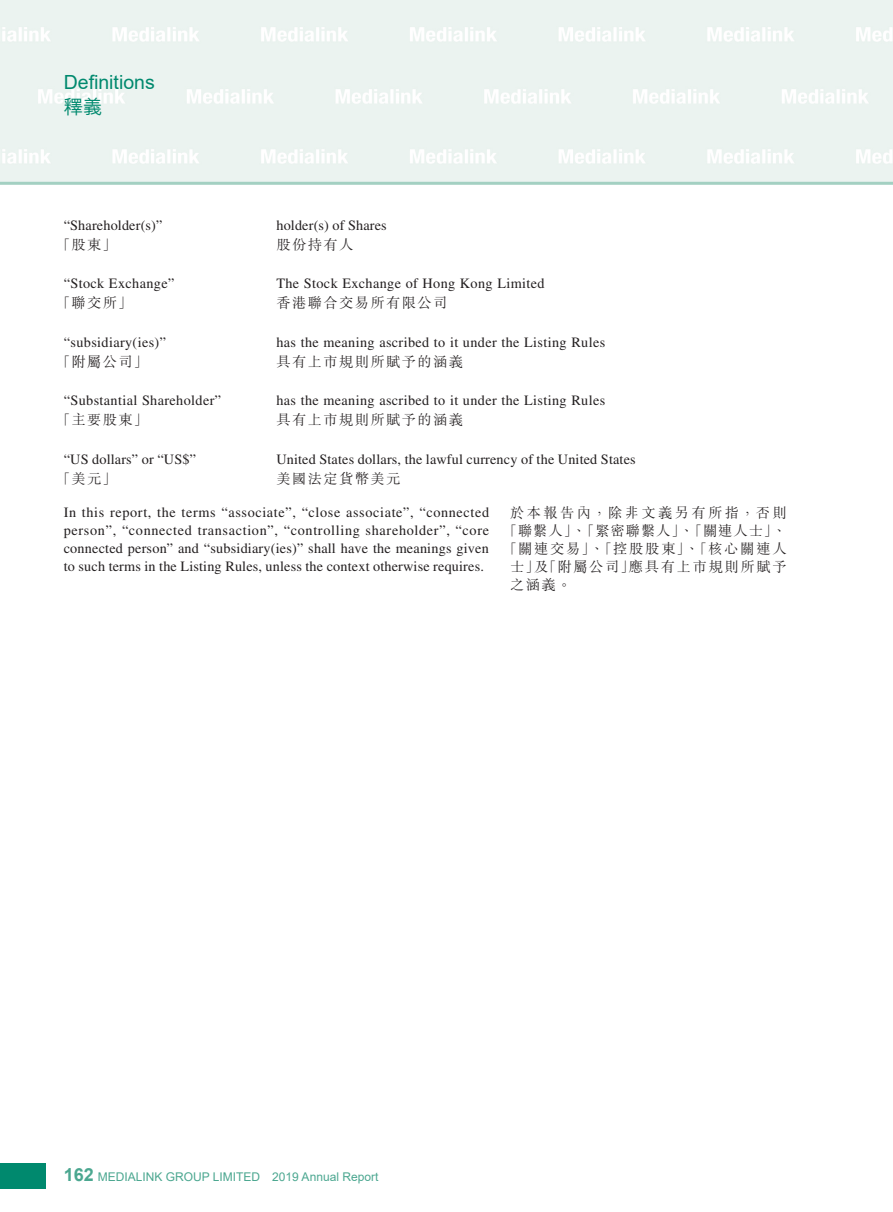
<style>
.page{position:relative;width:893px;height:1212px;background:#fff}
.page>*{position:absolute;margin:0;border:0;box-sizing:border-box;transform-origin:0 0}
.t1{font:19.5px "Arial";color:#00896e}
.t2{font:500 19.5px "M Hei HK";color:#00896e}
._01_Body{font:14.25px/18px "Times LT Std";letter-spacing:.01em;color:#231f20;text-align:justify}
._50_Table_txt{font:14.25px "Times LT Std";letter-spacing:.025em;color:#231f20}
._001_C_Body{font:300 14.25px "M Sung HK";letter-spacing:.1em;color:#231f20}
._01_Body-2{font:300 14.25px "M Sung HK";letter-spacing:.12em;color:#231f20}
._01_Body-3{font:300 14.25px "M Sung HK";letter-spacing:.065em;color:#231f20}
._01_Body-4{font:300 14.25px "M Sung HK";letter-spacing:.17em;color:#231f20}
.t3{font:12px "Arial";color:#4ba790}
.s1{font-weight:700;font-size:18px}
</style>
<div class="page">
<hr style="left:0;top:182px;width:893px;height:3px;background:#a3d0c2">
<div style="left:0;top:1163px;width:46px;height:25px;background:#00896e"></div>
<h1 class="t1" style="left:64px;top:69px;width:93px">Definitions</h1>
<h1 class="t2" style="left:64px;top:92px;width:40px">釋義</h1>
<p class="_01_Body" style="left:64px;top:216px;width:100px">“Shareholder(s)”</p>
<p class="_01_Body" style="left:276px;top:216px;width:112px">holder(s) of Shares</p>
<p class="_001_C_Body" style="left:57px;top:235px;width:61px">「股東」</p>
<p class="_001_C_Body" style="left:276px;top:235px;width:78px">股份持有人</p>
<p class="_50_Table_txt" style="left:64px;top:275px;width:112px">“Stock Exchange”</p>
<p class="_50_Table_txt" style="left:276px;top:275px;width:270px">The Stock Exchange of Hong Kong Limited</p>
<p class="_001_C_Body" style="left:57px;top:293px;width:77px">「聯交所」</p>
<p class="_001_C_Body" style="left:276px;top:293px;width:172px">香港聯合交易所有限公司</p>
<p class="_50_Table_txt" style="left:64px;top:334px;width:104px">“subsidiary(ies)”</p>
<p class="_50_Table_txt" style="left:276px;top:334px;width:330px">has the meaning ascribed to it under the Listing Rules</p>
<p class="_001_C_Body" style="left:57px;top:352px;width:93px">「附屬公司」</p>
<p class="_001_C_Body" style="left:276px;top:352px;width:188px">具有上市規則所賦予的涵義</p>
<p class="_50_Table_txt" style="left:64px;top:392px;width:159px">“Substantial Shareholder”</p>
<p class="_50_Table_txt" style="left:276px;top:392px;width:330px">has the meaning ascribed to it under the Listing Rules</p>
<p class="_001_C_Body" style="left:57px;top:410px;width:93px">「主要股東」</p>
<p class="_001_C_Body" style="left:276px;top:410px;width:188px">具有上市規則所賦予的涵義</p>
<p class="_01_Body" style="left:64px;top:450px;width:134px">“US dollars” or “US$”</p>
<p class="_01_Body" style="left:276px;top:450px;width:361px">United States dollars, the lawful currency of the United States</p>
<p class="_001_C_Body" style="left:57px;top:469px;width:61px">「美元」</p>
<p class="_001_C_Body" style="left:276px;top:469px;width:125px">美國法定貨幣美元</p>
<p class="_01_Body" style="left:64px;top:503px;width:427px">In this report, the terms “associate”, “close associate”, “connected person”, “connected transaction”, “controlling shareholder”, “core connected person” and “subsidiary(ies)” shall have the meanings given to such terms in the Listing Rules, unless the context otherwise requires.</p>
<p class="_01_Body-4" style="left:510px;top:503px;width:278px">於本報告內，除非文義另有所指，否則</p>
<p class="_01_Body-3" style="left:503px;top:521px;width:285px">「聯繫人」、「緊密聯繫人」、「關連人士」、</p>
<p class="_01_Body-2" style="left:503px;top:539px;width:285px">「關連交易」、「控股股東」、「核心關連人</p>
<p class="_01_Body-2" style="left:510px;top:557px;width:278px">士」及「附屬公司」應具有上市規則所賦予</p>
<p class="_01_Body-2" style="left:510px;top:575px;width:63px">之涵義。</p>
<p class="t3" style="left:64px;top:1168px;width:316px"><span class="s1">162</span> MEDIALINK GROUP LIMITED 2019 Annual Report</p>
</div>
